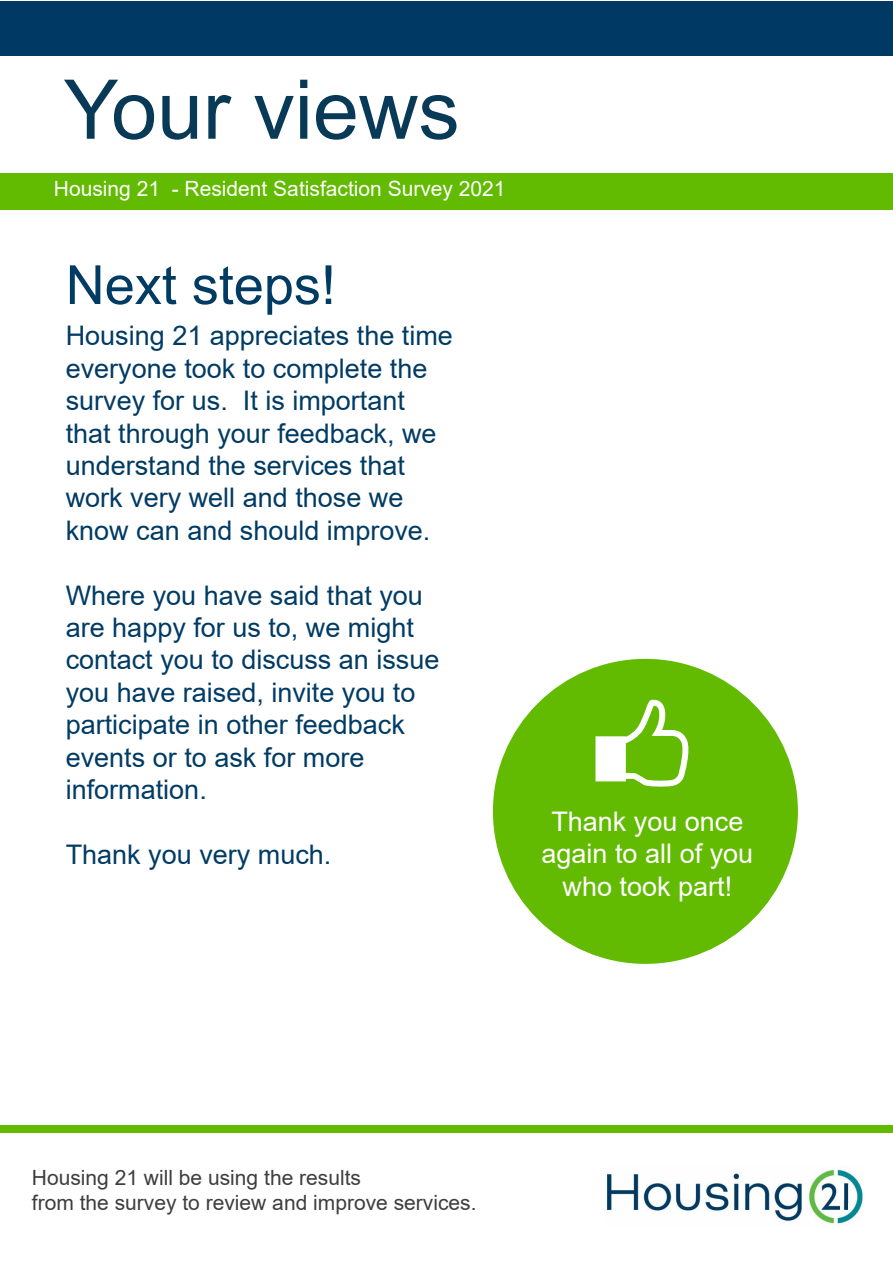
<style>
.page{position:relative;width:893px;height:1263px;background:#fff}
.page>*{position:absolute;margin:0;border:0;box-sizing:border-box;transform-origin:0 0}
.t1{font:82.5px "Arial";color:#083956}
.t2{font:54px "Arial";color:#003b64}
.t3{font:27px/32.4px "Arial";color:#003b64}
.t4{font:27px/32.4px "Arial";color:#fff;text-align:center}
.t5{font:21px/25.2px "Arial";color:#3e3e3f}
.t6{font:21px "Arial";color:#fff}
</style>
<div class="page">
<div style="left:0;top:1125px;width:893px;height:8px;background:#62bb00"></div>
<img style="left:606px;top:1169px;width:257px;height:55px">
<div style="left:0;top:1px;width:893px;height:54px;background:#003964"></div>
<div style="left:0;top:173px;width:893px;height:37px;background:#62bb00"></div>
<div style="left:493px;top:659px;width:305px;height:305px;background:#62bb00;border-radius:50%"></div>
<svg style="left:595px;top:699px;width:94px;height:88px"></svg>
<p class="t1" style="left:64px;top:53px;width:397px">Your views</p>
<p class="t6" style="left:54px;top:174px;width:453px">Housing 21 - Resident Satisfaction Survey 2021</p>
<p class="t2" style="left:66px;top:248px;width:272px">Next steps!</p>
<p class="t3" style="left:66px;top:320px;width:389px">Housing 21 appreciates the time everyone took to complete the survey for us. It is important that through your feedback, we understand the services that work very well and those we know can and should improve.</p>
<p class="t3" style="left:66px;top:579px;width:375px">Where you have said that you are happy for us to, we might contact you to discuss an issue you have raised, invite you to participate in other feedback events or to ask for more information.</p>
<p class="t3" style="left:66px;top:838px;width:267px">Thank you very much.</p>
<p class="t4" style="left:542px;top:805px;width:213px">Thank you once again to all of you who took part!</p>
<p class="t5" style="left:32px;top:1164px;width:446px">Housing 21 will be using the results<br>from the survey to review and improve services.</p>
</div>
